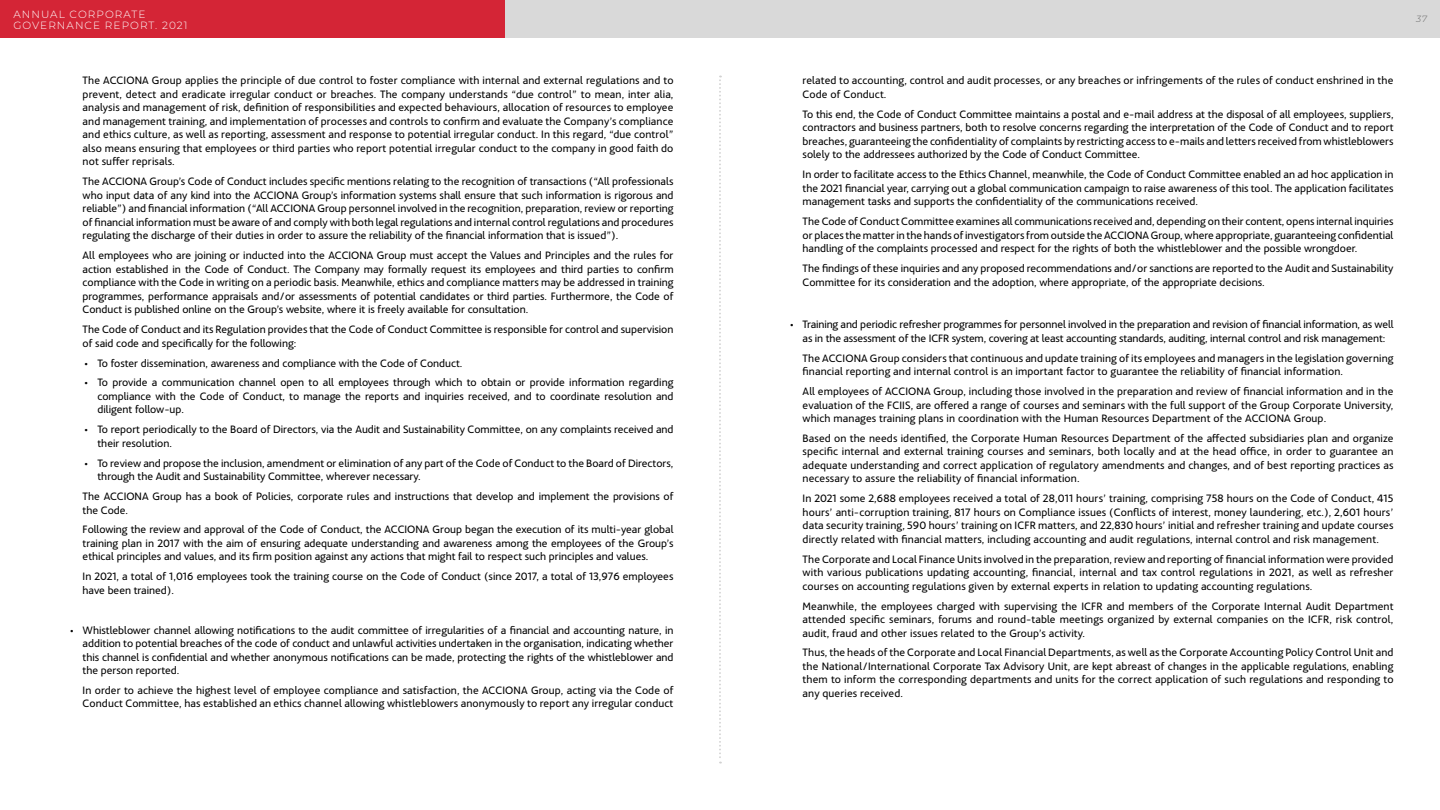
<style>
.page{position:relative;width:1440px;height:810px;background:#fff}
.page>*{position:absolute;margin:0;border:0;box-sizing:border-box;transform-origin:0 0}
.t1{font:11.25px/13.5px "Acciona";color:#000;text-align:justify}
.t2{font:300 10.5px/10.5px "Montserrat";letter-spacing:.1em;color:#fff}
.t3{font:italic 300 9px "Montserrat";color:#666}
</style>
<div class="page">
<div style="left:505px;top:0;width:935px;height:38px;background:#d9d9d9"></div>
<div style="left:0;top:0;width:505px;height:38px;background:#d42536"></div>
<svg style="left:719px;top:76px;width:2px;height:688px"></svg>
<p class="t2" style="left:13px;top:9px;width:176px">ANNUAL CORPORATE<br>GOVERNANCE REPORT. 2021</p>
<p class="t3" style="left:1416px;top:12px;width:13px">37</p>
<p class="t1" style="left:83px;top:73px;width:592px">The ACCIONA Group applies the principle of due control to foster compliance with internal and external regulations and to prevent, detect and eradicate irregular conduct or breaches. The company understands “due control” to mean, inter alia, analysis and management of risk, defi nition of responsibilities and expected behaviours, allocation of resources to employee and management training, and implementation of processes and controls to confi rm and evaluate the Company’s compliance and ethics culture, as well as reporting, assessment and response to potential irregular conduct. In this regard, “due control” also means ensuring that employees or third parties who report potential irregular conduct to the company in good faith do not suffer reprisals.</p>
<p class="t1" style="left:83px;top:174px;width:592px">The ACCIONA Group’s Code of Conduct includes specific mentions relating to the recognition of transactions (“All professionals who input data of any kind into the ACCIONA Group’s information systems shall ensure that such information is rigorous and reliable”) and fi nancial information (“All ACCIONA Group personnel involved in the recognition, preparation, review or reporting of fi nancial information must be aware of and comply with both legal regulations and internal control regulations and procedures regulating the discharge of their duties in order to assure the reliability of the fi nancial information that is issued”).</p>
<p class="t1" style="left:83px;top:248px;width:592px">All employees who are joining or inducted into the ACCIONA Group must accept the Values and Principles and the rules for action established in the Code of Conduct. The Company may formally request its employees and third parties to confi rm compliance with the Code in writing on a periodic basis. Meanwhile, ethics and compliance matters may be addressed in training programmes, performance appraisals and/or assessments of potential candidates or third parties. Furthermore, the Code of Conduct is published online on the Group’s website, where it is freely available for consultation.</p>
<p class="t1" style="left:83px;top:322px;width:592px">The Code of Conduct and its Regulation provides that the Code of Conduct Committee is responsible for control and supervision of said code and specifically for the following:</p>
<p class="t1" style="left:84px;top:355px;width:380px">• To foster dissemination, awareness and compliance with the Code of Conduct.</p>
<p class="t1" style="left:98px;top:375px;width:578px;text-indent:-13px">• To provide a communication channel open to all employees through which to obtain or provide information regarding compliance with the Code of Conduct, to manage the reports and inquiries received, and to coordinate resolution and diligent follow-up.</p>
<p class="t1" style="left:98px;top:422px;width:578px;text-indent:-13px">• To report periodically to the Board of Directors, via the Audit and Sustainability Committee, on any complaints received and their resolution.</p>
<p class="t1" style="left:98px;top:455px;width:577px;text-indent:-13px">• To review and propose the inclusion, amendment or elimination of any part of the Code of Conduct to the Board of Directors, through the Audit and Sustainability Committee, wherever necessary.</p>
<p class="t1" style="left:83px;top:488px;width:592px">The ACCIONA Group has a book of Policies, corporate rules and instructions that develop and implement the provisions of the Code.</p>
<p class="t1" style="left:83px;top:522px;width:592px">Following the review and approval of the Code of Conduct, the ACCIONA Group began the execution of its multi-year global training plan in 2017 with the aim of ensuring adequate understanding and awareness among the employees of the Group’s ethical principles and values, and its fi rm position against any actions that might fail to respect such principles and values.</p>
<p class="t1" style="left:83px;top:569px;width:592px">In 2021, a total of 1,016 employees took the training course on the Code of Conduct (since 2017, a total of 13,976 employees have been trained).</p>
<p class="t1" style="left:83px;top:622px;width:592px;text-indent:-13px">• Whistleblower channel allowing notifications to the audit committee of irregularities of a fi nancial and accounting nature, in addition to potential breaches of the code of conduct and unlawful activities undertaken in the organisation, indicating whether this channel is confidential and whether anonymous notifications can be made, protecting the rights of the whistleblower and the person reported.</p>
<p class="t1" style="left:83px;top:682px;width:592px">In order to achieve the highest level of employee compliance and satisfaction, the ACCIONA Group, acting via the Code of<br>Conduct Committee, has established an ethics channel allowing whistleblowers anonymously to report any irregular conduct</p>
<p class="t1" style="left:803px;top:73px;width:592px">related to accounting, control and audit processes, or any breaches or infringements of the rules of conduct enshrined in the<br>Code of Conduct.</p>
<p class="t1" style="left:803px;top:106px;width:592px">To this end, the Code of Conduct Committee maintains a postal and e-mail address at the disposal of all employees, suppliers, contractors and business partners, both to resolve concerns regarding the interpretation of the Code of Conduct and to report breaches, guaranteeing the confidentiality of complaints by restricting access to e-mails and letters received from whistleblowers solely to the addressees authorized by the Code of Conduct Committee.</p>
<p class="t1" style="left:803px;top:167px;width:592px">In order to facilitate access to the Ethics Channel, meanwhile, the Code of Conduct Committee enabled an ad hoc application in the 2021 fi nancial year, carrying out a global communication campaign to raise awareness of this tool. The application facilitates management tasks and supports the confidentiality of the communications received.</p>
<p class="t1" style="left:803px;top:214px;width:592px">The Code of Conduct Committee examines all communications received and, depending on their content, opens internal inquiries or places the matter in the hands of investigators from outside the ACCIONA Group, where appropriate, guaranteeing confidential handling of the complaints processed and respect for the rights of both the whistleblower and the possible wrongdoer.</p>
<p class="t1" style="left:803px;top:260px;width:592px">The findings of these inquiries and any proposed recommendations and/or sanctions are reported to the Audit and Sustainability<br>Committee for its consideration and the adoption, where appropriate, of the appropriate decisions.</p>
<p class="t1" style="left:790px;top:317px;width:605px;text-align:center">• Training and periodic refresher programmes for personnel involved in the preparation and revision of fi nancial information, as well as in the assessment of the ICFR system, covering at least accounting standards, auditing, internal control and risk management:</p>
<p class="t1" style="left:803px;top:350px;width:592px">The ACCIONA Group considers that continuous and update training of its employees and managers in the legislation governing fi nancial reporting and internal control is an important factor to guarantee the reliability of fi nancial information.</p>
<p class="t1" style="left:803px;top:383px;width:592px">All employees of ACCIONA Group, including those involved in the preparation and review of fi nancial information and in the evaluation of the FCIIS, are offered a range of courses and seminars with the full support of the Group Corporate University, which manages training plans in coordination with the Human Resources Department of the ACCIONA Group.</p>
<p class="t1" style="left:803px;top:430px;width:592px">Based on the needs identified, the Corporate Human Resources Department of the affected subsidiaries plan and organize specific internal and external training courses and seminars, both locally and at the head office, in order to guarantee an adequate understanding and correct application of regulatory amendments and changes, and of best reporting practices as necessary to assure the reliability of fi nancial information.</p>
<p class="t1" style="left:803px;top:491px;width:592px">In 2021 some 2,688 employees received a total of 28,011 hours’ training, comprising 758 hours on the Code of Conduct, 415 hours’ anti-corruption training, 817 hours on Compliance issues (Conflicts of interest, money laundering, etc.), 2,601 hours’ data security training, 590 hours’ training on ICFR matters, and 22,830 hours’ initial and refresher training and update courses directly related with fi nancial matters, including accounting and audit regulations, internal control and risk management.</p>
<p class="t1" style="left:803px;top:551px;width:592px">The Corporate and Local Finance Units involved in the preparation, review and reporting of fi nancial information were provided with various publications updating accounting, fi nancial, internal and tax control regulations in 2021, as well as refresher courses on accounting regulations given by external experts in relation to updating accounting regulations.</p>
<p class="t1" style="left:803px;top:598px;width:592px">Meanwhile, the employees charged with supervising the ICFR and members of the Corporate Internal Audit Department attended specific seminars, forums and round-table meetings organized by external companies on the ICFR, risk control, audit, fraud and other issues related to the Group’s activity.</p>
<p class="t1" style="left:803px;top:645px;width:592px">Thus, the heads of the Corporate and Local Financial Departments, as well as the Corporate Accounting Policy Control Unit and the National/International Corporate Tax Advisory Unit, are kept abreast of changes in the applicable regulations, enabling them to inform the corresponding departments and units for the correct application of such regulations and responding to any queries received.</p>
</div>
